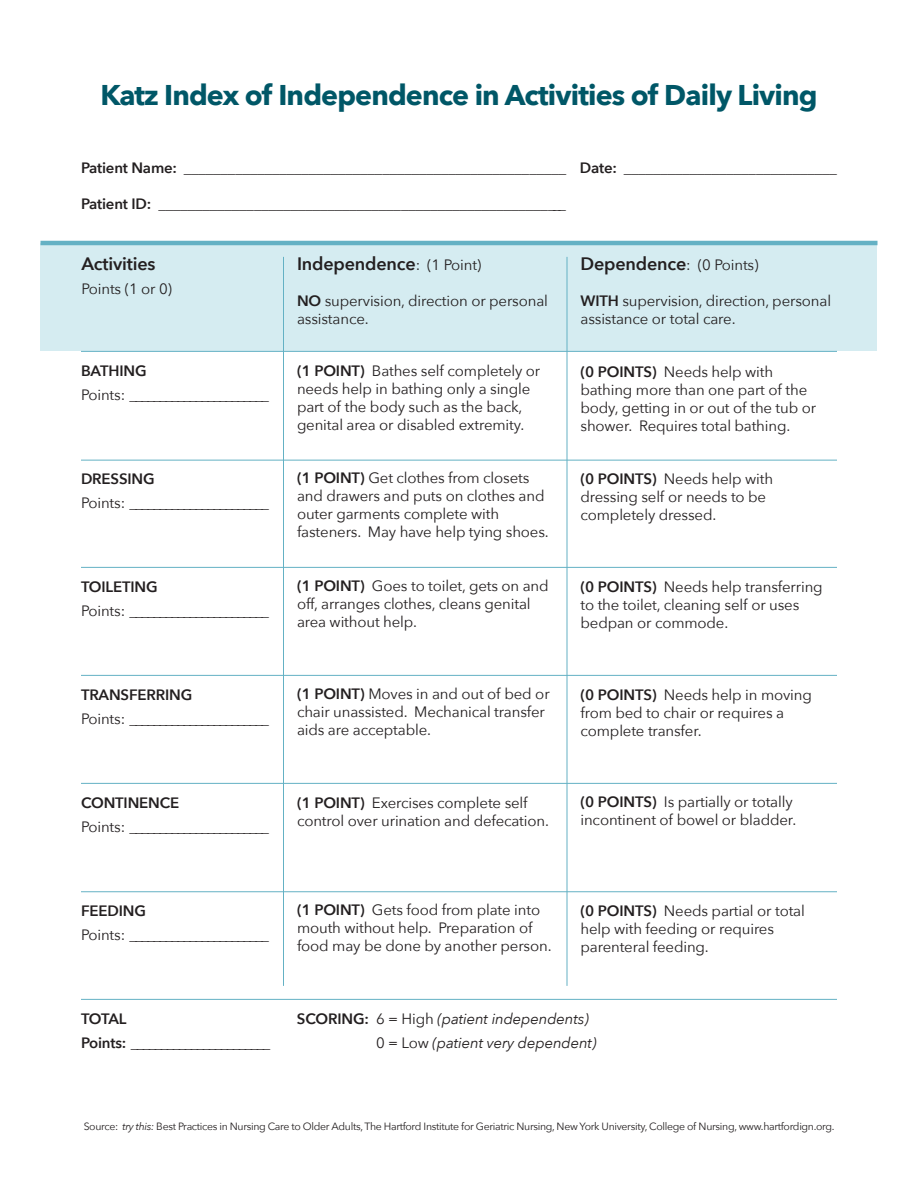
<style>
.page{position:relative;width:918px;height:1188px;background:#fff}
.page>*{position:absolute;margin:0;border:0;box-sizing:border-box;transform-origin:0 0}
.t1{font:700 28.5px "Avenir Next";letter-spacing:-.03em;color:#005767}
.t2{font:600 18px "Avenir Next";letter-spacing:-.01em;color:#231f20}
.t3{font:15px/18px "Avenir Next";letter-spacing:-.01em;color:#231f20}
.t4{font:italic 15px/24px "Avenir Next";letter-spacing:-.01em;color:#231f20}
.t5{font:600 15px "Avenir Next";letter-spacing:-.01em;color:#231f20}
.t6{font:10.5px "Avenir Next";letter-spacing:-.03em;color:#231f20}
.s1{font-weight:600}
.s2{font-weight:400;font-size:15px}
.s3{font-weight:600;font-style:normal}
.s4{font-style:normal}
.s5{font-style:italic}
</style>
<div class="page">
<div style="left:40px;top:243px;width:838px;height:108px;background:#d5ecf1"></div>
<hr style="left:40px;top:241px;width:838px;height:4px;background:#64b1c4">
<hr style="left:81px;top:351px;width:756px;height:1px;background:#64b1c4">
<hr style="left:81px;top:460px;width:756px;height:1px;background:#64b1c4">
<hr style="left:81px;top:567px;width:756px;height:1px;background:#64b1c4">
<hr style="left:81px;top:675px;width:756px;height:1px;background:#64b1c4">
<hr style="left:81px;top:783px;width:756px;height:1px;background:#64b1c4">
<hr style="left:81px;top:891px;width:756px;height:1px;background:#64b1c4">
<hr style="left:81px;top:999px;width:756px;height:1px;background:#64b1c4">
<hr style="left:567px;top:257px;width:1px;height:729px;background:#64b1c4">
<hr style="left:283px;top:257px;width:1px;height:729px;background:#64b1c4">
<h1 class="t1" style="left:100px;top:70px;width:719px">Katz Index of Independence in Activities of Daily Living</h1>
<p class="t3" style="left:81px;top:158px;width:758px"><span class="s1">Patient Name:</span> ____________________________________________________ <span class="s1">Date:</span> _____________________________</p>
<p class="t3" style="left:81px;top:194px;width:487px"><span class="s1">Patient ID:</span> ________________________________________________________</p>
<p class="t2" style="left:81px;top:248px;width:76px">Activities</p>
<p class="t3" style="left:81px;top:279px;width:92px">Points (1 or 0)</p>
<p class="t5" style="left:81px;top:358px;width:67px">BATHING</p>
<p class="t3" style="left:81px;top:385px;width:190px">Points: _______________________</p>
<p class="t5" style="left:81px;top:466px;width:75px">DRESSING</p>
<p class="t3" style="left:81px;top:493px;width:190px">Points: _______________________</p>
<p class="t5" style="left:81px;top:574px;width:78px">TOILETING</p>
<p class="t3" style="left:81px;top:601px;width:190px">Points: _______________________</p>
<p class="t5" style="left:81px;top:682px;width:113px">TRANSFERRING</p>
<p class="t3" style="left:81px;top:709px;width:190px">Points: _______________________</p>
<p class="t5" style="left:81px;top:790px;width:100px">CONTINENCE</p>
<p class="t3" style="left:81px;top:817px;width:190px">Points: _______________________</p>
<p class="t2" style="left:297px;top:248px;width:186px">Independence<span class="s2">: (1 Point)</span></p>
<p class="t3" style="left:297px;top:291px;width:253px"><span class="s1">NO</span> supervision, direction or personal assistance.</p>
<p class="t3" style="left:297px;top:361px;width:245px"><span class="s1">(1 POINT)</span> Bathes self completely or needs help in bathing only a single part of the body such as the back, genital area or disabled extremity.</p>
<p class="t3" style="left:297px;top:469px;width:253px"><span class="s1">(1 POINT)</span> Get clothes from closets and drawers and puts on clothes and outer garments complete with fasteners. May have help tying shoes.</p>
<p class="t3" style="left:297px;top:576px;width:253px"><span class="s1">(1 POINT)</span> Goes to toilet, gets on and off, arranges clothes, cleans genital area without help.</p>
<p class="t3" style="left:297px;top:685px;width:254px"><span class="s1">(1 POINT)</span> Moves in and out of bed or chair unassisted. Mechanical transfer aids are acceptable.</p>
<p class="t3" style="left:297px;top:793px;width:254px"><span class="s1">(1 POINT)</span> Exercises complete self control over urination and defecation.</p>
<p class="t2" style="left:580px;top:248px;width:180px">Dependence<span class="s2">: (0 Points)</span></p>
<p class="t3" style="left:580px;top:291px;width:252px"><span class="s1">WITH</span> supervision, direction, personal assistance or total care.</p>
<p class="t3" style="left:580px;top:362px;width:237px"><span class="s1">(0 POINTS)</span> Needs help with bathing more than one part of the body, getting in or out of the tub or shower. Requires total bathing.</p>
<p class="t3" style="left:580px;top:469px;width:194px"><span class="s1">(0 POINTS)</span> Needs help with dressing self or needs to be completely dressed.</p>
<p class="t3" style="left:580px;top:577px;width:244px"><span class="s1">(0 POINTS)</span> Needs help transferring to the toilet, cleaning self or uses bedpan or commode.</p>
<p class="t3" style="left:580px;top:685px;width:233px"><span class="s1">(0 POINTS)</span> Needs help in moving from bed to chair or requires a complete transfer.</p>
<p class="t3" style="left:580px;top:793px;width:217px"><span class="s1">(0 POINTS)</span> Is partially or totally incontinent of bowel or bladder.</p>
<p class="t5" style="left:81px;top:898px;width:66px">FEEDING</p>
<p class="t3" style="left:81px;top:925px;width:190px">Points: _______________________</p>
<p class="t3" style="left:81px;top:1006px;width:191px;line-height:24px"><span class="s1">TOTAL<br>Points:</span> _______________________</p>
<p class="t3" style="left:297px;top:901px;width:256px"><span class="s1">(1 POINT)</span> Gets food from plate into mouth without help. Preparation of food may be done by another person.</p>
<p class="t3" style="left:580px;top:901px;width:226px"><span class="s1">(0 POINTS)</span> Needs partial or total help with feeding or requires parenteral feeding.</p>
<p class="t4" style="left:376px;top:1006px;width:222px;text-indent:-79px"><span class="s3">SCORING:</span> <span class="s4">6 = High</span> (patient independents)<br><span class="s4">0 = Low</span> (patient very dependent)</p>
<p class="t6" style="left:84px;top:1117px;width:752px">Source: <span class="s5">try this:</span> Best Practices in Nursing Care to Older Adults, The Hartford Institute for Geriatric Nursing, New York University, College of Nursing, www.hartfordign.org.</p>
</div>
